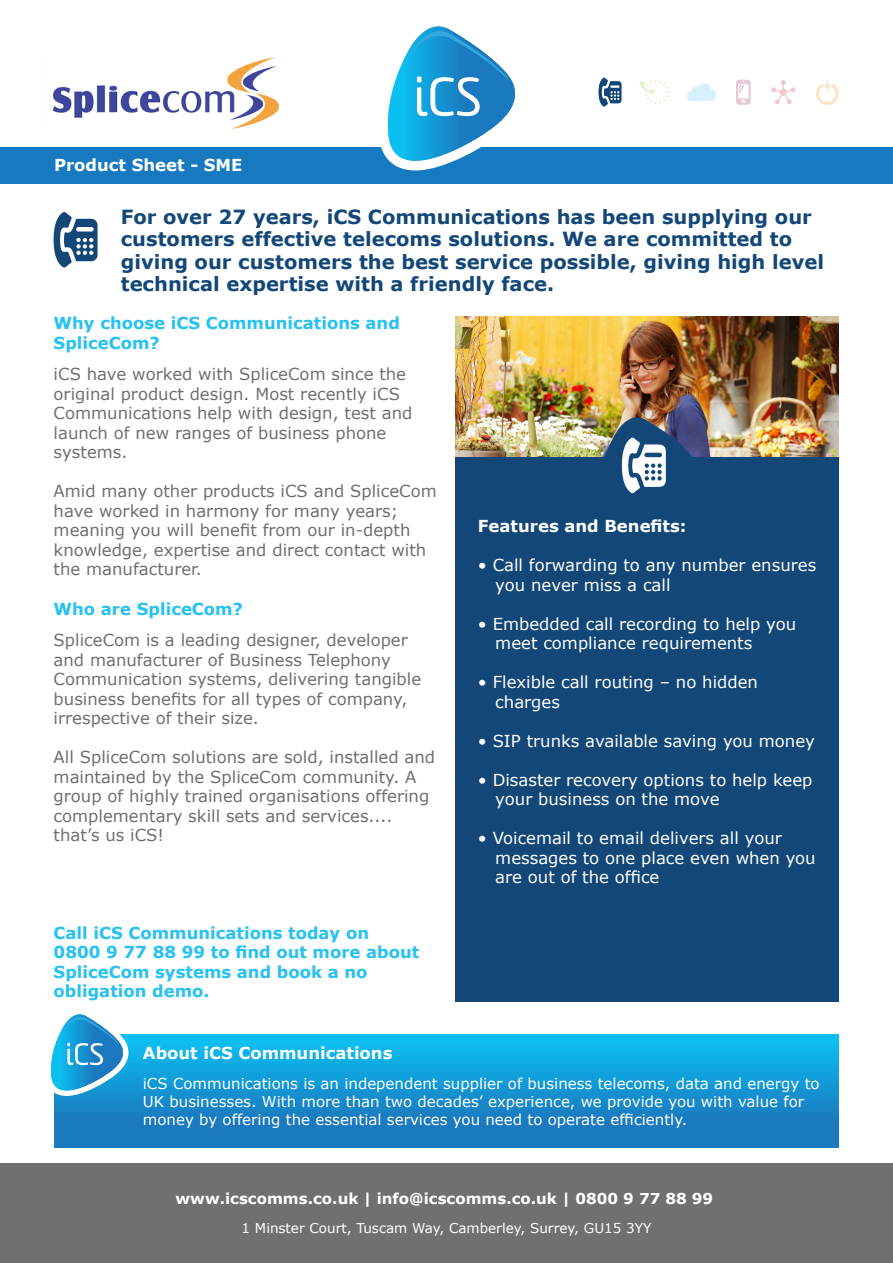
<style>
.page{position:relative;width:893px;height:1263px;background:#fff}
.page>*{position:absolute;margin:0;border:0;box-sizing:border-box;transform-origin:0 0}
.t1{font:700 19.5px/22.5px "Verdana";color:#124778}
.t2{font:16.5px/19.5px "Verdana";color:#6f706e}
.t3{font:16.5px/19.5px "Verdana";color:#fff}
.t4{font:700 16.5px/19.5px "Verdana";color:#27c1f2}
.t5{font:700 16.5px "Verdana";color:#fff}
.t6{font:15px/18px "Verdana";color:#fff}
.t7{font:700 15px "Verdana";color:#fff}
.t8{font:13.5px "Verdana";color:#fff}
</style>
<div class="page">
<div style="left:0;top:147px;width:893px;height:37px;background:#177ac0"></div>
<div style="left:0;top:1163px;width:893px;height:100px;background:#70706f"></div>
<svg style="left:598px;top:77px;width:24px;height:30px"></svg>
<svg style="left:639px;top:80px;width:30px;height:24px"></svg>
<svg style="left:687px;top:83px;width:29px;height:18px"></svg>
<svg style="left:736px;top:80px;width:15px;height:25px"></svg>
<svg style="left:771px;top:80px;width:24px;height:24px"></svg>
<svg style="left:816px;top:79px;width:23px;height:26px"></svg>
<svg style="left:381px;top:26px;width:134px;height:145px"></svg>
<div style="left:54px;top:1034px;width:785px;height:113px;background:linear-gradient(to bottom,#0bc0f2,#1d6bb5)"></div>
<svg style="left:51px;top:1014px;width:81px;height:95px"></svg>
<img style="left:455px;top:317px;width:384px;height:140px">
<div style="left:455px;top:457px;width:384px;height:544px;background:#124778"></div>
<img style="left:596px;top:409px;width:104px;height:85px">
<svg style="left:54px;top:212px;width:44px;height:56px"></svg>
<img style="left:53px;top:57px;width:227px;height:73px">
<p class="t5" style="left:54px;top:153px;width:190px">Product Sheet - SME</p>
<p class="t1" style="left:121px;top:205px;width:705px">For over 27 years, iCS Communications has been supplying our customers effective telecoms solutions. We are committed to giving our customers the best service possible, giving high level technical expertise with a friendly face.</p>
<p class="t4" style="left:54px;top:313px;width:348px">Why choose iCS Communications and<br>SpliceCom?</p>
<p class="t2" style="left:54px;top:364px;width:360px">iCS have worked with SpliceCom since the original product design. Most recently iCS Communications help with design, test and launch of new ranges of business phone systems.</p>
<p class="t2" style="left:54px;top:481px;width:385px">Amid many other products iCS and SpliceCom have worked in harmony for many years; meaning you will benefit from our in-depth knowledge, expertise and direct contact with the manufacturer.</p>
<p class="t4" style="left:54px;top:598px;width:191px">Who are SpliceCom?</p>
<p class="t2" style="left:54px;top:630px;width:369px">SpliceCom is a leading designer, developer and manufacturer of Business Telephony Communication systems, delivering tangible business benefits for all types of company, irrespective of their size.</p>
<p class="t2" style="left:54px;top:747px;width:383px">All SpliceCom solutions are sold, installed and maintained by the SpliceCom community. A group of highly trained organisations offering complementary skill sets and services.... that’s us iCS!</p>
<p class="t4" style="left:54px;top:922px;width:367px">Call iCS Communications today on<br>0800 9 77 88 99 to find out more about<br>SpliceCom systems and book a no obligation demo.</p>
<p class="t5" style="left:478px;top:515px;width:210px">Features and Benefits:</p>
<p class="t3" style="left:495px;top:555px;width:322px;text-indent:-17px">• Call forwarding to any number ensures you never miss a call</p>
<p class="t3" style="left:495px;top:614px;width:302px;text-indent:-17px">• Embedded call recording to help you meet compliance requirements</p>
<p class="t3" style="left:495px;top:672px;width:264px;text-indent:-17px">• Flexible call routing – no hidden charges</p>
<p class="t3" style="left:478px;top:731px;width:339px">• SIP trunks available saving you money</p>
<p class="t3" style="left:495px;top:770px;width:319px;text-indent:-17px">• Disaster recovery options to help keep your business on the move</p>
<p class="t3" style="left:495px;top:828px;width:322px;text-indent:-17px">• Voicemail to email delivers all your messages to one place even when you are out of the office</p>
<p class="t5" style="left:143px;top:1041px;width:251px">About iCS Communications</p>
<p class="t6" style="left:143px;top:1074px;width:678px">iCS Communications is an independent supplier of business telecoms, data and energy to<br>UK businesses. With more than two decades’ experience, we provide you with value for money by offering the essential services you need to operate efficiently.</p>
<p class="t7" style="left:176px;top:1188px;width:539px">www.icscomms.co.uk | info@icscomms.co.uk | 0800 9 77 88 99</p>
<p class="t8" style="left:242px;top:1219px;width:411px">1 Minster Court, Tuscam Way, Camberley, Surrey, GU15 3YY</p>
</div>
